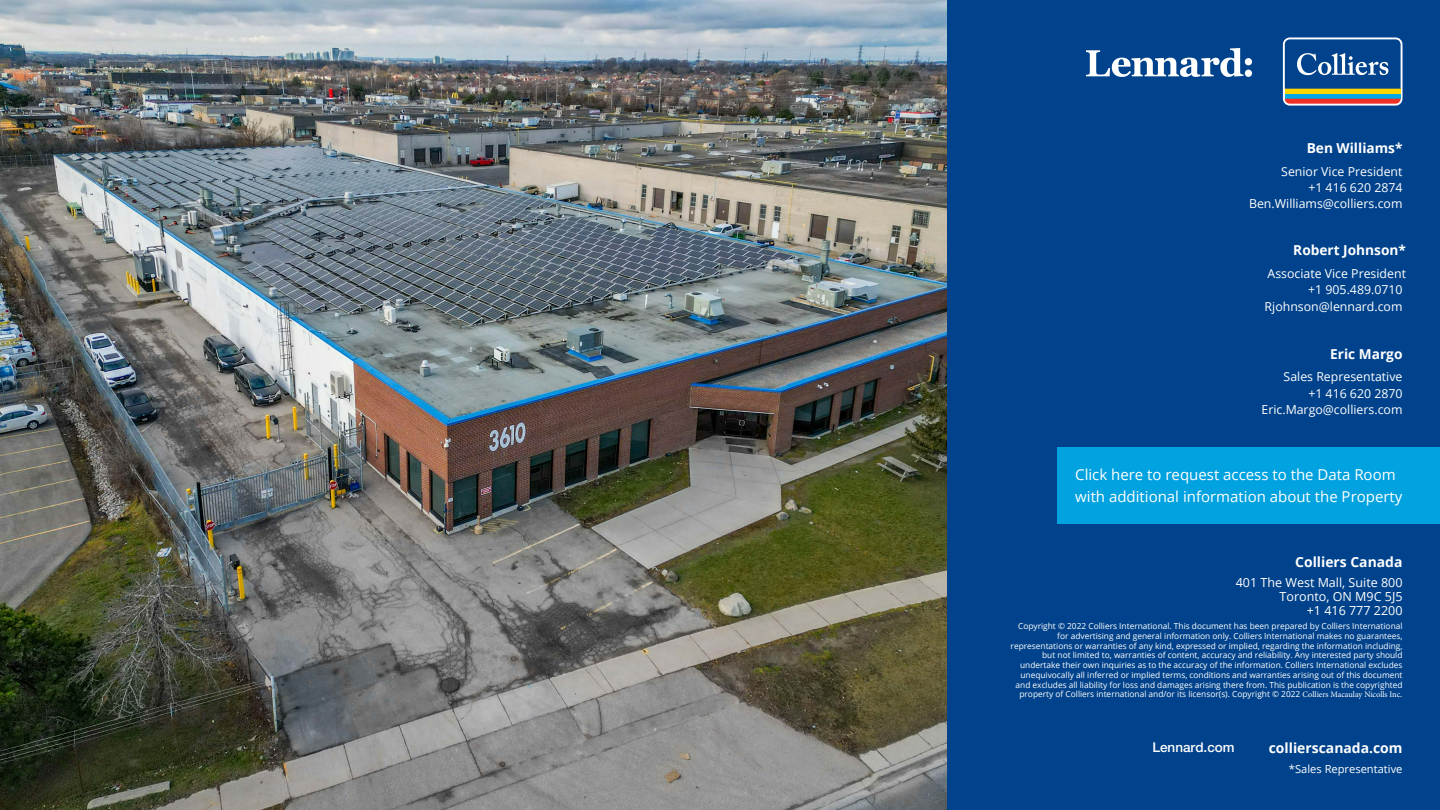
<style>
.page{position:relative;width:1440px;height:810px;background:#fff}
.page>*{position:absolute;margin:0;border:0;box-sizing:border-box;transform-origin:0 0}
.t1{font:15px/21.8px "Open Sans";color:#fff}
.t2{font:700 13.88px "Open Sans";color:#fff}
.t3{font:700 13.73px "Open Sans";color:#fff}
.t4{font:500 13.5px "Helvetica Neue LT Std";color:#fff}
.t5{font:12.52px/13.9px "Open Sans";color:#fff;text-align:right}
.t6{font:12.3px/16.4px "Open Sans";color:#fff;text-align:right}
.t7{font:11.1px "Open Sans";color:#fff}
.t8{font:8.32px/9.8px "Open Sans";color:#fff;text-align:right}
.s1{font-family:"Minion Pro"}
</style>
<div class="page">
<img style="left:0;top:0;width:947px;height:810px">
<div style="left:947px;top:0;width:493px;height:810px;background:#00438c"></div>
<div style="left:1283px;top:38px;width:120px;height:68px;background:linear-gradient(to right,#fff,#f4f7fa);border-radius:7px"></div>
<div style="left:1285px;top:94px;width:116px;height:5px;background:#00a8e4"></div>
<div style="left:1285px;top:89px;width:116px;height:5px;background:#ffd600"></div>
<svg style="left:1285px;top:99px;width:116px;height:5px"></svg>
<svg style="left:1285px;top:39px;width:116px;height:50px"></svg>
<div style="left:1058px;top:447px;width:382px;height:77px;background:#00a8e4"></div>
<img style="left:1087px;top:49px;width:165px;height:28px">
<h3 class="t3" style="left:1307px;top:138px;width:97px">Ben Williams*</h3>
<h3 class="t6" style="left:1249px;top:163px;width:155px">Senior Vice President<br>+1 416 620 2874<br>Ben.Williams@colliers.com</h3>
<h3 class="t3" style="left:1293px;top:240px;width:114px">Robert Johnson*</h3>
<h3 class="t6" style="left:1265px;top:265px;width:143px">Associate Vice President +1 905.489.0710<br>Rjohnson@lennard.com</h3>
<h3 class="t3" style="left:1330px;top:344px;width:74px">Eric Margo</h3>
<h3 class="t6" style="left:1262px;top:368px;width:143px">Sales Representative<br>+1 416 620 2870<br>Eric.Margo@colliers.com</h3>
<h1 class="t1" style="left:1075px;top:463px;width:329px">Click here to request access to the Data Room with additional information about the Property</h1>
<h2 class="t2" style="left:1295px;top:552px;width:109px">Colliers Canada</h2>
<h3 class="t5" style="left:1236px;top:575px;width:168px">401 The West Mall, Suite 800<br>Toronto, ON M9C 5J5<br>+1 416 777 2200</h3>
<p class="t8" style="left:1011px;top:621px;width:393px">Copyright © 2022 Colliers International. This document has been prepared by Colliers International for advertising and general information only. Colliers International makes no guarantees, representations or warranties of any kind, expressed or implied, regarding the information including, but not limited to, warranties of content, accuracy and reliability. Any interested party should undertake their own inquiries as to the accuracy of the information. Colliers International excludes unequivocally all inferred or implied terms, conditions and warranties arising out of this document and excludes all liability for loss and damages arising there from. This publication is the copyrighted property of Colliers international and/or its licensor(s). Copyright © 2022 <span class="s1">Colliers Macaulay Nicolls Inc</span>.</p>
<h3 class="t4" style="left:1152px;top:740px;width:84px">Lennard.com</h3>
<h2 class="t2" style="left:1269px;top:738px;width:135px">collierscanada.com</h2>
<h3 class="t7" style="left:1289px;top:761px;width:115px">*Sales Representative</h3>
</div>
